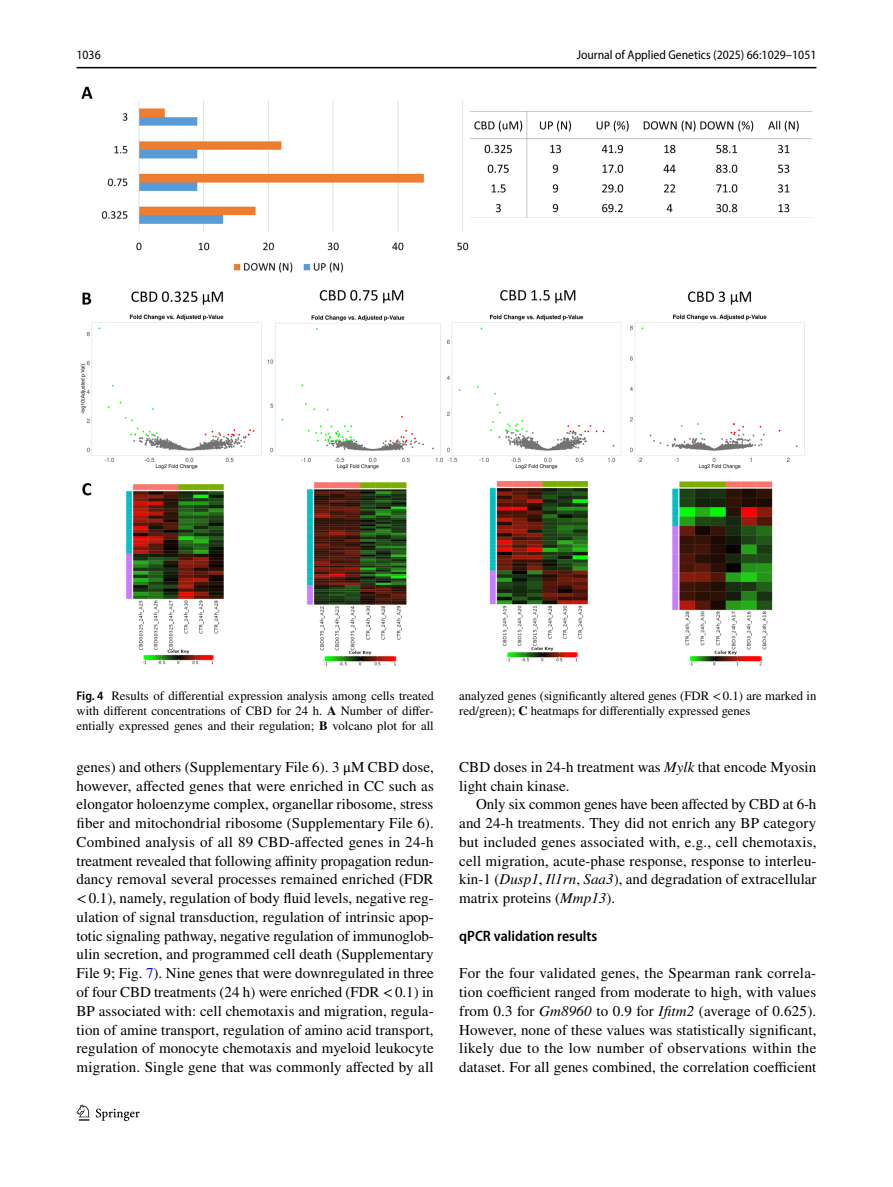
<style>
.page{position:relative;width:893px;height:1187px;background:#fff}
.page>*{position:absolute;margin:0;border:0;box-sizing:border-box;transform-origin:0 0}
.t1{font:15px/18.8px "STIX";letter-spacing:.005em;color:#000;text-align:justify}
.t2{font:600 semi-condensed 15px "Myriad Pro";color:#000}
.t3{font:12.75px/15px "STIX";color:#000;text-align:justify}
.t4{font:semi-condensed 12.75px "Myriad Pro";color:#000}
.s1{font-family:"Myriad Pro";font-weight:600;font-stretch:semi-condensed}
.s2{font-weight:700}
.s3{color:#00f}
.s4{font-style:italic}
</style>
<div class="page">
<hr style="left:77px;top:67px;width:739px;height:1px;background:#000">
<svg style="left:77px;top:1104px;width:12px;height:16px"></svg>
<svg style="left:96px;top:1108px;width:44px;height:12px"></svg>
<img style="left:81px;top:87px;width:731px;height:578px">
<p class="t4" style="left:77px;top:48px;width:26px">1036</p>
<p class="t4" style="left:577px;top:48px;width:241px">Journal of Applied Genetics (2025) 66:1029–1051</p>
<p class="t3" style="left:77px;top:689px;width:359px"><span class="s1">Fig. 4</span> Results of differential expression analysis among cells treated with different concentrations of CBD for 24 h. <span class="s2">A</span> Number of differ&shy;entially expressed genes and their regulation; <span class="s2">B</span> volcano plot for all</p>
<p class="t3" style="left:459px;top:689px;width:359px">analyzed genes (significantly altered genes (FDR &lt;0.1) are marked in red/green); <span class="s2">C</span> heatmaps for differentially expressed genes</p>
<p class="t1" style="left:77px;top:758px;width:359px">genes) and others (Supplementary File 6). 3 μM CBD dose, however, affected genes that were enriched in CC such as elongator holoenzyme complex, organellar ribosome, stress fiber and mitochondrial ribosome (Supplementary File 6).<br>Combined analysis of all 89 CBD-affected genes in 24-h treatment revealed that following affinity propagation redun&shy;dancy removal several processes remained enriched (FDR &lt;0.1), namely, regulation of body fluid levels, negative reg&shy;ulation of signal transduction, regulation of intrinsic apop&shy;totic signaling pathway, negative regulation of immunoglob&shy;ulin secretion, and programmed cell death (Supplementary File 9; Fig. <span class="s3">7</span>). Nine genes that were downregulated in three of four CBD treatments (24 h) were enriched (FDR &lt;0.1) in BP associated with: cell chemotaxis and migration, regula&shy;tion of amine transport, regulation of amino acid transport, regulation of monocyte chemotaxis and myeloid leukocyte migration. Single gene that was commonly affected by all</p>
<p class="t1" style="left:459px;top:758px;width:359px">CBD doses in 24-h treatment was <span class="s4">Mylk</span> that encode Myosin light chain kinase.</p>
<p class="t1" style="left:459px;top:796px;width:359px;text-indent:17px">Only six common genes have been affected by CBD at 6-h and 24-h treatments. They did not enrich any BP category but included genes associated with, e.g., cell chemotaxis, cell migration, acute-phase response, response to interleu&shy;kin-1 (<span class="s4">Dusp1</span>, <span class="s4">Il1rn</span>, <span class="s4">Saa3</span>), and degradation of extracellular matrix proteins (<span class="s4">Mmp13</span>).</p>
<p class="t2" style="left:459px;top:927px;width:140px">qPCR validation results</p>
<p class="t1" style="left:459px;top:964px;width:359px">For the four validated genes, the Spearman rank correla&shy;tion coefficient ranged from moderate to high, with values from 0.3 for <span class="s4">Gm8960</span> to 0.9 for <span class="s4">Ifitm2</span> (average of 0.625).<br>However, none of these values was statistically significant, likely due to the low number of observations within the dataset. For all genes combined, the correlation coefficient</p>
</div>
